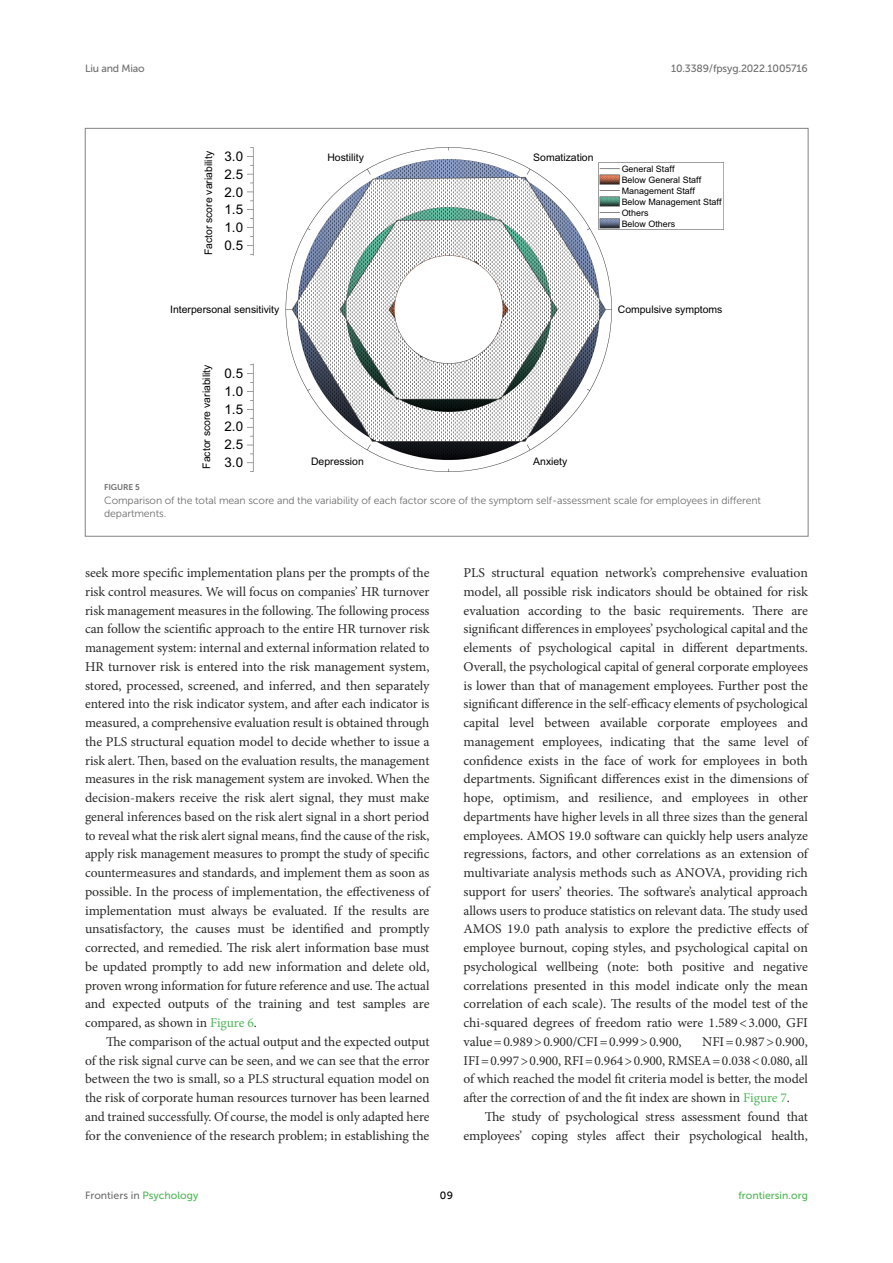
<style>
.page{position:relative;width:893px;height:1263px;background:#fff}
.page>*{position:absolute;margin:0;border:0;box-sizing:border-box;transform-origin:0 0}
.TEXT{font:13.5px/18.8px "Minion Pro";letter-spacing:-.01em;color:#2b2b2a;text-align:justify}
.TEXT_FLUSH{font:13.5px/18.8px "Minion Pro";letter-spacing:-.01em;color:#2b2b2a;text-align:justify}
.t1{font:13.35px/17.9px "Arial";color:#000;text-align:justify}
.FIG_LEG{font:10.5px/13.5px "Museo Sans 300";letter-spacing:-.01em;color:#706f70}
.t2{font:10.5px "Museo Sans 500";letter-spacing:-.015em;color:#706f70}
.t3{font:10.5px "Arial";color:#000}
.t4{font:10.5px "Museo Sans 500";color:#4eb855}
.t5{font:10.5px "Museo Sans 500";color:#000}
.t6{font:10.35px "Arial";color:#000}
.t7{font:8.85px/10.9px "Arial";color:#000}
.FIG_HD{font:8.25px "Museo Sans 700";letter-spacing:-.01em;color:#706f70}
.s1{color:#4eb855}
</style>
<div class="page">
<img style="left:247px;top:147px;width:476px;height:324px">
<p class="t2" style="left:85px;top:63px;width:61px">Liu and Miao</p>
<p class="t2" style="left:671px;top:63px;width:138px">10.3389/fpsyg.2022.1005716</p>
<p class="t3" style="left:202px;top:255px;width:106px;rotate:-90deg">F rot ca erocs yt i l i bai rav</p>
<p class="t1" style="left:224px;top:148px;width:20px">3.0</p>
<p class="t1" style="left:224px;top:165px;width:20px">2.5</p>
<p class="t1" style="left:224px;top:183px;width:20px">2.0</p>
<p class="t1" style="left:224px;top:201px;width:20px">1.5</p>
<p class="t1" style="left:224px;top:219px;width:20px">1.0</p>
<p class="t1" style="left:224px;top:236px;width:20px">0.5</p>
<p class="t6" style="left:170px;top:303px;width:111px">Interpersonal sensitivity</p>
<p class="t3" style="left:199px;top:469px;width:106px;rotate:-90deg">F rot ca erocs yt i l i bai rav</p>
<p class="t1" style="left:224px;top:365px;width:20px">0.5<br>1.0<br>1.5<br>2.0<br>2.5<br>3.0</p>
<p class="t6" style="left:327px;top:151px;width:38px">Hostility</p>
<p class="t6" style="left:533px;top:151px;width:62px">Somatization</p>
<p class="t7" style="left:622px;top:163px;width:101px">General Staff<br>Below General Staff<br>Management Staff<br>Below Management Staff<br>Others<br>Below Others</p>
<p class="t6" style="left:618px;top:303px;width:106px">Compulsive symptoms</p>
<p class="t6" style="left:311px;top:454px;width:54px">Depression</p>
<p class="t6" style="left:533px;top:454px;width:36px">Anxiety</p>
<p class="FIG_HD" style="left:104px;top:483px;width:37px">FIGURE 5</p>
<p class="FIG_LEG" style="left:104px;top:493px;width:658px">Comparison of the total mean score and the variability of each factor score of the symptom self-assessment scale for employees in different departments.</p>
<p class="TEXT_FLUSH" style="left:85px;top:563px;width:346px">seek more specific implementation plans per the prompts of the risk control measures. We will focus on companies’ HR turnover risk management measures in the following. The following process can follow the scientific approach to the entire HR turnover risk management system: internal and external information related to HR turnover risk is entered into the risk management system, stored, processed, screened, and inferred, and then separately entered into the risk indicator system, and after each indicator is measured, a comprehensive evaluation result is obtained through the PLS structural equation model to decide whether to issue a risk alert. Then, based on the evaluation results, the management measures in the risk management system are invoked. When the decision-makers receive the risk alert signal, they must make general inferences based on the risk alert signal in a short period to reveal what the risk alert signal means, find the cause of the risk, apply risk management measures to prompt the study of specific countermeasures and standards, and implement them as soon as possible. In the process of implementation, the effectiveness of implementation must always be evaluated. If the results are unsatisfactory, the causes must be identified and promptly corrected, and remedied. The risk alert information base must be updated promptly to add new information and delete old, proven wrong information for future reference and use. The actual and expected outputs of the training and test samples are compared, as shown in <span class="s1">Figure 6</span>.</p>
<p class="TEXT" style="left:85px;top:1032px;width:346px;text-indent:21px">The comparison of the actual output and the expected output of the risk signal curve can be seen, and we can see that the error between the two is small, so a PLS structural equation model on the risk of corporate human resources turnover has been learned and trained successfully. Of course, the model is only adapted here for the convenience of the research problem; in establishing the</p>
<p class="TEXT" style="left:463px;top:563px;width:346px">PLS structural equation network’s comprehensive evaluation model, all possible risk indicators should be obtained for risk evaluation according to the basic requirements. There are significant differences in employees’ psychological capital and the elements of psychological capital in different departments.<br>Overall, the psychological capital of general corporate employees is lower than that of management employees. Further post the significant difference in the self-efficacy elements of psychological capital level between available corporate employees and management employees, indicating that the same level of confidence exists in the face of work for employees in both departments. Significant differences exist in the dimensions of hope, optimism, and resilience, and employees in other departments have higher levels in all three sizes than the general employees. AMOS 19.0 software can quickly help users analyze regressions, factors, and other correlations as an extension of multivariate analysis methods such as ANOVA, providing rich support for users’ theories. The software’s analytical approach allows users to produce statistics on relevant data. The study used AMOS 19.0 path analysis to explore the predictive effects of employee burnout, coping styles, and psychological capital on psychological wellbeing (note: both positive and negative correlations presented in this model indicate only the mean correlation of each scale). The results of the model test of the chi-squared degrees of freedom ratio were 1.589&lt;3.000, GFI value=0.989&gt;0.900/CFI=0.999&gt;0.900,</p>
<p class="TEXT" style="left:463px;top:1032px;width:346px;text-indent:239px">NFI=0.987&gt;0.900, IFI=0.997&gt;0.900, RFI=0.964&gt;0.900, RMSEA=0.038&lt;0.080, all of which reached the model fit criteria model is better, the model after the correction of and the fit index are shown in <span class="s1">Figure 7</span>.</p>
<p class="TEXT" style="left:463px;top:1107px;width:346px;text-align:right">The study of psychological stress assessment found that employees’ coping styles affect their psychological health,</p>
<p class="t2" style="left:85px;top:1190px;width:115px">Frontiers in <span class="s1">Psychology</span></p>
<p class="t5" style="left:440px;top:1190px;width:15px">09</p>
<p class="t4" style="left:738px;top:1190px;width:71px">frontiersin.org</p>
</div>
